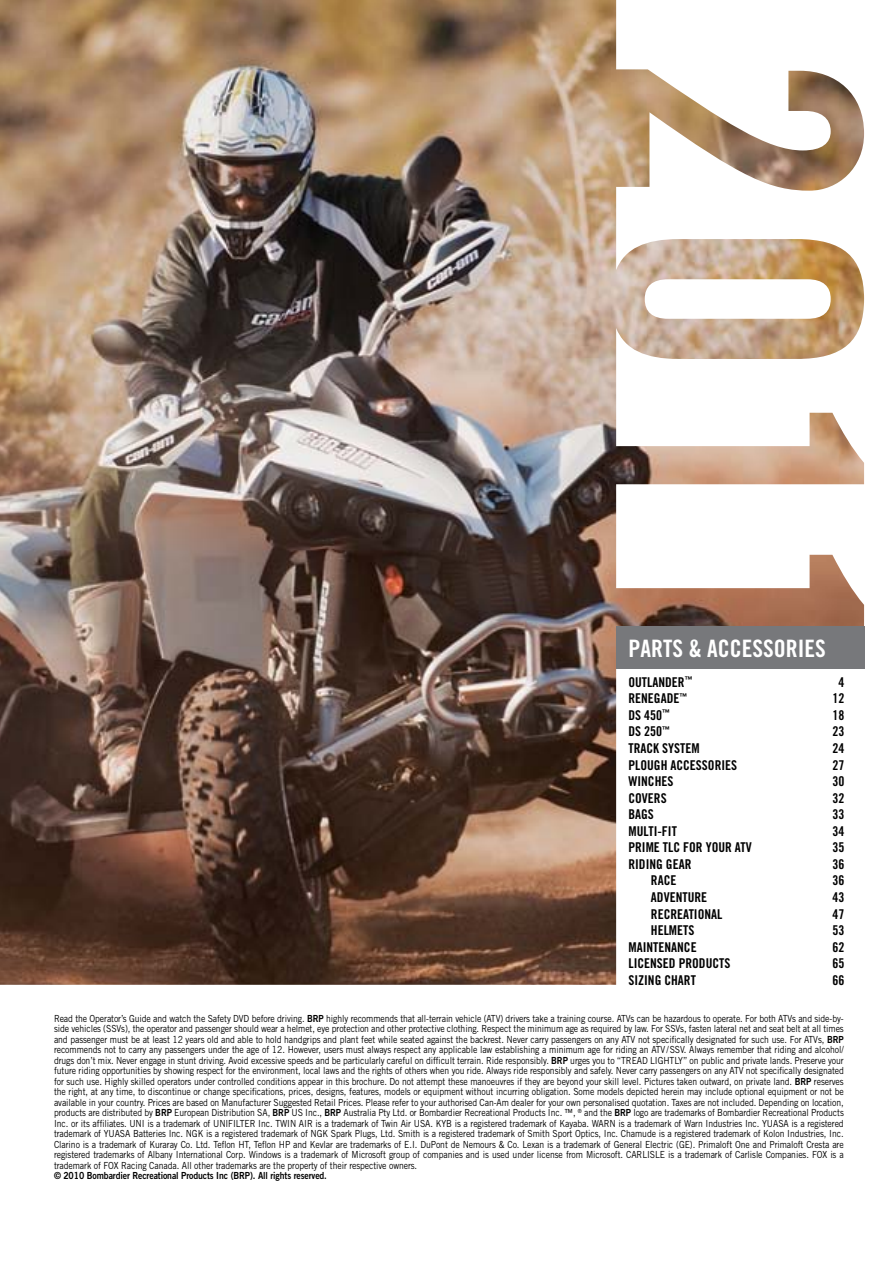
<style>
.page{position:relative;width:893px;height:1263px;background:#fff}
.page>*{position:absolute;margin:0;border:0;box-sizing:border-box;transform-origin:0 0}
.t1{font:24px "Trade Gothic LT Std Bd Cn 20";color:#fff}
.t2{font:13.5px "Trade Gothic LT Std Bd Cn 20";color:#000}
.t3{font:9.75px/10.5px "Trade Gothic LT Std";letter-spacing:-.01em;color:#000;text-align:justify;scale:.89 1}
.t4{font:9.75px "Trade Gothic LT Std Bd 2";letter-spacing:-.01em;color:#000;scale:.89 1}
.s1{font-family:"Trade Gothic LT Std Bd 2"}
</style>
<div class="page">
<img style="left:0;top:0;width:864px;height:985px">
<div style="left:616px;top:626px;width:248px;height:42px;background:#77787b"></div>
<h1 class="t1" style="left:628px;top:634px;width:24px">PARTS</h1>
<h1 class="t1" style="left:688px;top:634px;width:41px">&amp; ACCESSORIES</h1>
<h2 class="t2" style="left:628px;top:674px;width:65px">OUTLANDER<sup>™</sup></h2>
<h2 class="t2" style="left:838px;top:674px;width:7px">4</h2>
<h2 class="t2" style="left:628px;top:690px;width:60px">RENEGADE<sup>™</sup></h2>
<h2 class="t2" style="left:832px;top:690px;width:13px">12</h2>
<h2 class="t2" style="left:628px;top:707px;width:43px">DS 450<sup>™</sup></h2>
<h2 class="t2" style="left:832px;top:707px;width:13px">18</h2>
<h2 class="t2" style="left:628px;top:723px;width:43px">DS 250<sup>™</sup></h2>
<h2 class="t2" style="left:832px;top:723px;width:13px">23</h2>
<h2 class="t2" style="left:628px;top:740px;width:7px">TRAC</h2>
<h2 class="t2" style="left:653px;top:740px;width:48px">K SYSTE M</h2>
<h2 class="t2" style="left:832px;top:740px;width:13px">24</h2>
<h2 class="t2" style="left:628px;top:756px;width:8px">PLOUG</h2>
<h2 class="t2" style="left:661px;top:756px;width:17px">H ACCESSORIES</h2>
<h2 class="t2" style="left:832px;top:756px;width:13px">27</h2>
<h2 class="t2" style="left:628px;top:773px;width:38px">WINCHES</h2>
<h2 class="t2" style="left:832px;top:773px;width:13px">30</h2>
<h2 class="t2" style="left:628px;top:790px;width:7px">COVERS</h2>
<h2 class="t2" style="left:832px;top:790px;width:13px">32</h2>
<h2 class="t2" style="left:628px;top:806px;width:13px">BAGS</h2>
<h2 class="t2" style="left:832px;top:806px;width:13px">33</h2>
<h2 class="t2" style="left:628px;top:823px;width:7px">MULTI</h2>
<h2 class="t2" style="left:657px;top:823px;width:15px">-FIT</h2>
<h2 class="t2" style="left:832px;top:823px;width:13px">34</h2>
<h2 class="t2" style="left:628px;top:839px;width:91px">PRI ME TLC FOR YOUR</h2>
<h2 class="t2" style="left:735px;top:839px;width:6px">ATV</h2>
<h2 class="t2" style="left:832px;top:839px;width:13px">35</h2>
<h2 class="t2" style="left:628px;top:856px;width:13px">RIDING</h2>
<h2 class="t2" style="left:666px;top:856px;width:6px">GEAR</h2>
<h2 class="t2" style="left:832px;top:856px;width:13px">36</h2>
<h2 class="t2" style="left:651px;top:872px;width:13px">RACE</h2>
<h2 class="t2" style="left:832px;top:872px;width:13px">36</h2>
<h2 class="t2" style="left:651px;top:889px;width:13px">ADVENTURE</h2>
<h2 class="t2" style="left:832px;top:889px;width:13px">43</h2>
<h2 class="t2" style="left:651px;top:905px;width:14px">RECREATIONAL</h2>
<h2 class="t2" style="left:832px;top:905px;width:13px">47</h2>
<h2 class="t2" style="left:628px;top:922px;width:12px">HEL</h2>
<h2 class="t2" style="left:669px;top:922px;width:14px">METS</h2>
<h2 class="t2" style="left:832px;top:922px;width:13px">53</h2>
<h2 class="t2" style="left:628px;top:939px;width:15px">MAINTENANCE</h2>
<h2 class="t2" style="left:832px;top:939px;width:13px">62</h2>
<h2 class="t2" style="left:628px;top:955px;width:7px">LICENSED</h2>
<h2 class="t2" style="left:679px;top:955px;width:7px">PRODUCTS</h2>
<h2 class="t2" style="left:832px;top:955px;width:13px">65</h2>
<h2 class="t2" style="left:628px;top:972px;width:55px">SIZING CHART</h2>
<h2 class="t2" style="left:832px;top:972px;width:13px">66</h2>
<p class="t3" style="left:54px;top:1013px;width:889px">Read the Operator’s Guide and watch the Safety DVD before driving. <span class="s1">BRP</span> highly recommends that all-terrain vehicle (ATV) drivers take a training course. ATVs can be hazardous to operate. For both ATVs and side-by&shy;side vehicles (SSVs), the operator and passenger should wear a helmet, eye protection and other protective clothing. Respect the minimum age as required by law. For SSVs, fasten lateral net and seat belt at all times and passenger must be at least 12 years old and able to hold handgrips and plant feet while seated against the backrest. Never carry passengers on any ATV not specifically designated for such use. For ATVs, <span class="s1">BRP </span>recommends not to carry any passengers under the age of 12. However, users must always respect any applicable law establishing a minimum age for riding an ATV/SSV. Always remember that riding and alcohol/ drugs don’t mix. Never engage in stunt driving. Avoid excessive speeds and be particularly careful on difficult terrain. Ride responsibly. <span class="s1">BRP</span> urges you to “TREAD LIGHTLY” on public and private lands. Preserve your future riding opportunities by showing respect for the environment, local laws and the rights of others when you ride. Always ride responsibly and safely. Never carry passengers on any ATV not specifically designated for such use. Highly skilled operators under controlled conditions appear in this brochure. Do not attempt these manoeuvres if they are beyond your skill level. Pictures taken outward, on private land. <span class="s1">BRP</span> reserves the right, at any time, to discontinue or change specifications, prices, designs, features, models or equipment without incurring obligation. Some models depicted herein may include optional equipment or not be available in your country. Prices are based on Manufacturer Suggested Retail Prices. Please refer to your authorised Can-Am dealer for your own personalised quotation. Taxes are not included. Depending on location, products are distributed by <span class="s1">BRP</span> European Distribution SA, <span class="s1">BRP</span> US Inc., <span class="s1">BRP</span> Australia Pty Ltd. or Bombardier Recreational Products Inc. ™, <sup>®</sup> and the <span class="s1">BRP</span> logo are trademarks of Bombardier Recreational Products Inc. or its affiliates. UNI is a trademark of UNIFILTER Inc. TWIN AIR is a trademark of Twin Air USA. KYB is a registered trademark of Kayaba. WARN is a trademark of Warn Industries Inc. YUASA is a registered trademark of YUASA Batteries Inc. NGK is a registered trademark of NGK Spark Plugs, Ltd. Smith is a registered trademark of Smith Sport Optics, Inc. Chamude is a registered trademark of Kolon Industries, Inc.<br>Clarino is a trademark of Kuraray Co. Ltd. Teflon HT, Teflon HP and Kevlar are trademarks of E.I. DuPont de Nemours &amp; Co. Lexan is a trademark of General Electric (GE). Primaloft One and Primaloft Cresta are registered trademarks of Albany International Corp. Windows is a trademark of Microsoft group of companies and is used under license from Microsoft. CARLISLE is a trademark of Carlisle Companies. FOX is a trademark of FOX Racing Canada. All other trademarks are the property of their respective owners.</p>
<p class="t4" style="left:54px;top:1169px;width:308px">© 2010 Bombardier Recreational Products Inc (BRP). All rights reserved.</p>
</div>
